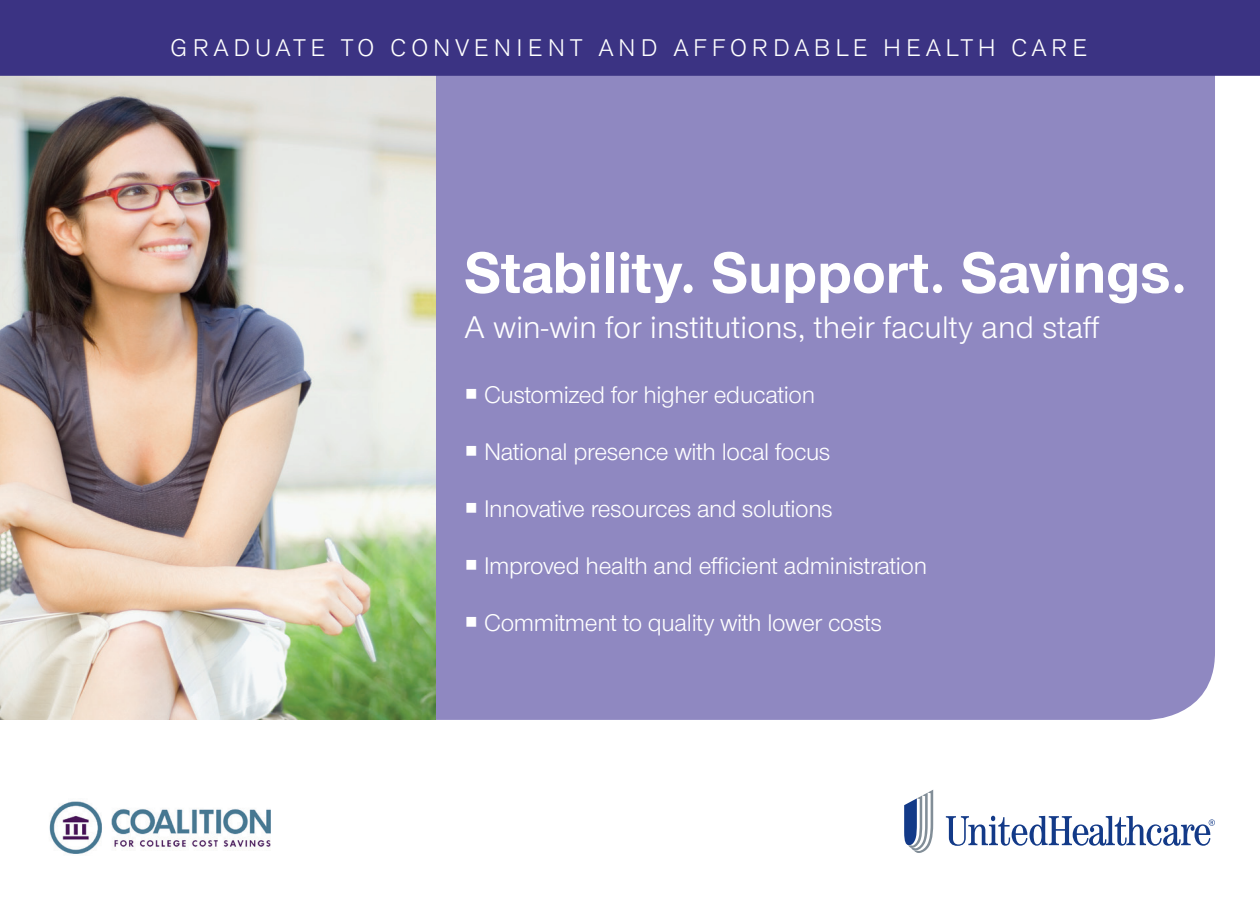
<style>
.page{position:relative;width:1260px;height:900px;background:#fff}
.page>*{position:absolute;margin:0;border:0;box-sizing:border-box;transform-origin:0 0}
.Body_Copy{font:700 60px "UHC Sans";color:#fff}
.Body_Copy-2{font:32.5px "UHC Sans";letter-spacing:.01em;color:#fff}
.Body_Copy-3{font:25px "UHC Sans";letter-spacing:-.01em;color:#fff}
.t1{font:300 23.75px "Akzidenz Grotesk BE";letter-spacing:.2em;color:#fff}
</style>
<div class="page">
<img style="left:49px;top:801px;width:222px;height:53px">
<div style="left:436px;top:76px;width:779px;height:644px;background:#8f88c1"></div>
<svg style="left:946px;top:816px;width:269px;height:30px"></svg>
<svg style="left:904px;top:790px;width:29px;height:63px"></svg>
<img style="left:0;top:76px;width:436px;height:644px">
<div style="left:0;top:0;width:1260px;height:76px;background:#3b3383"></div>
<p class="t1" style="left:170px;top:35px;width:918px">GRADUATE TO CONVENIENT AND AFFORDABLE HEALTH CARE</p>
<p class="Body_Copy" style="left:464px;top:232px;width:724px">Stability. Support. Savings.</p>
<p class="Body_Copy-2" style="left:464px;top:306px;width:637px">A win-win for institutions, their faculty and staff</p>
<p class="Body_Copy-3" style="left:464px;top:379px;width:352px">○ Customized for higher education</p>
<p class="Body_Copy-3" style="left:464px;top:435px;width:368px">○ National presence with local focus</p>
<p class="Body_Copy-3" style="left:464px;top:492px;width:370px">○ Innovative resources and solutions</p>
<p class="Body_Copy-3" style="left:464px;top:549px;width:464px">○ Improved health and efficient administration</p>
<p class="Body_Copy-3" style="left:464px;top:606px;width:419px">○ Commitment to quality with lower costs</p>
</div>
